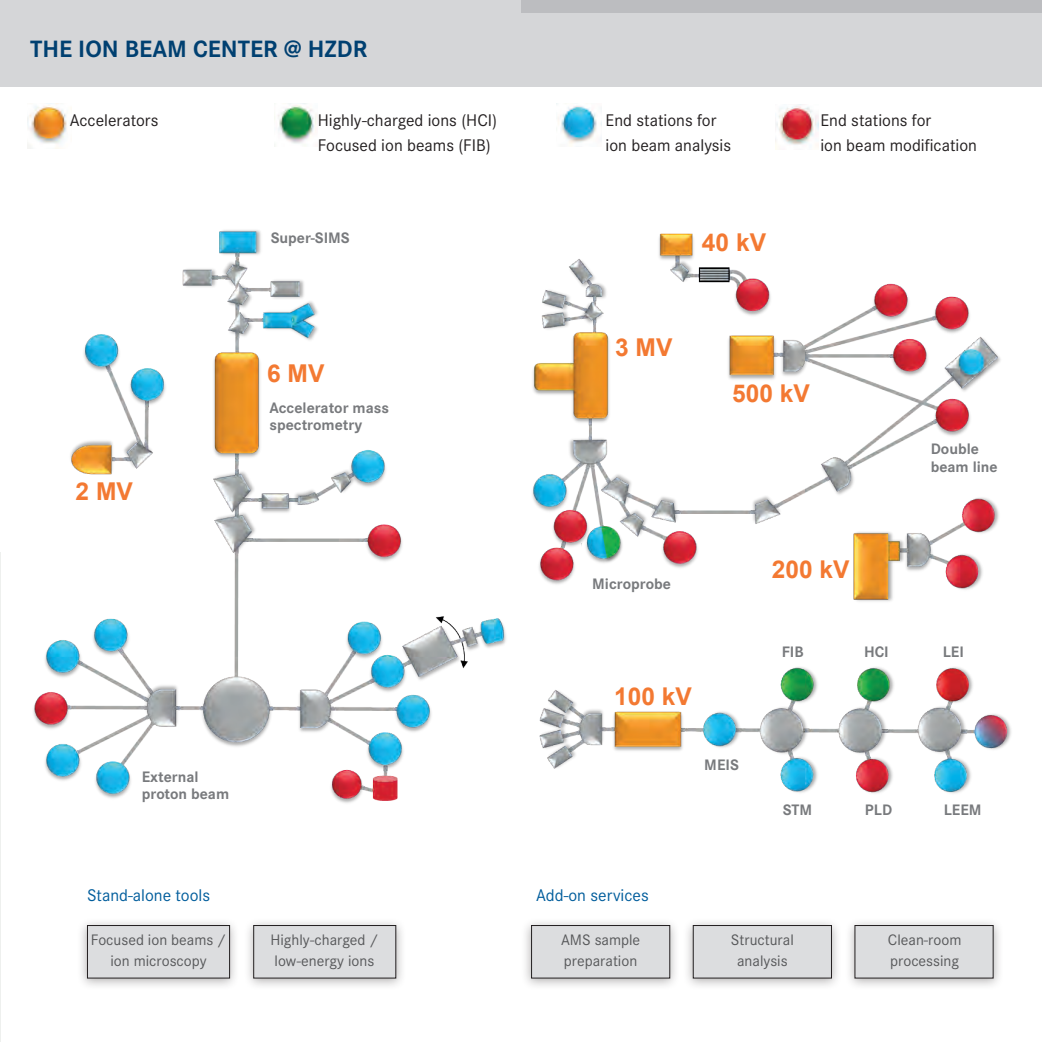
<style>
.page{position:relative;width:1042px;height:1042px;background:#fff}
.page>*{position:absolute;margin:0;border:0;box-sizing:border-box;transform-origin:0 0}
.t1{font:700 24.5px "Arial";color:#f37932}
.t2{font:700 24.5px "Corporate S";color:#004071}
.t3{font:17.5px/24.5px "Corporate S";color:#231f20}
.t4{font:17.5px "Corporate S";color:#005d9c}
.t5{font:15.75px/21px "Corporate S";color:#57585a}
.t6{font:700 15.75px/17.5px "Corporate S";color:#787a7d}
</style>
<div class="page">
<hr style="left:0;top:0;width:1px;height:1042px;background:#e6e7e9">
<img style="left:558px;top:106px;width:39px;height:38px">
<img style="left:775px;top:106px;width:43px;height:43px">
<img style="left:278px;top:105px;width:40px;height:39px">
<img style="left:28px;top:105px;width:39px;height:43px">
<div style="left:521px;top:0;width:521px;height:87px;background:#d5d6d8"></div>
<div style="left:0;top:0;width:521px;height:87px;background:#d5d6d8"></div>
<div style="left:522px;top:0;width:520px;height:12px;background:#bcbdc0"></div>
<div style="left:77px;top:917px;width:163px;height:74px;background:#231f20;opacity:.35"></div>
<div style="left:87px;top:925px;width:143px;height:53px;background:#dcdddf"></div>
<div style="left:87px;top:925px;width:143px;height:53px;border:1px solid #231f20"></div>
<div style="left:243px;top:917px;width:163px;height:74px;background:#231f20;opacity:.35"></div>
<div style="left:254px;top:925px;width:142px;height:53px;background:#dcdddf"></div>
<div style="left:253px;top:925px;width:143px;height:53px;border:1px solid #231f20"></div>
<div style="left:521px;top:917px;width:159px;height:74px;background:#231f20;opacity:.35"></div>
<div style="left:531px;top:925px;width:139px;height:53px;background:#dcdddf"></div>
<div style="left:531px;top:925px;width:139px;height:53px;border:1px solid #231f20"></div>
<div style="left:683px;top:917px;width:159px;height:74px;background:#231f20;opacity:.35"></div>
<div style="left:693px;top:925px;width:138px;height:53px;background:#dcdddf"></div>
<div style="left:693px;top:925px;width:139px;height:53px;border:1px solid #231f20"></div>
<div style="left:844px;top:917px;width:160px;height:74px;background:#231f20;opacity:.35"></div>
<div style="left:855px;top:925px;width:138px;height:53px;background:#dcdddf"></div>
<div style="left:854px;top:925px;width:139px;height:53px;border:1px solid #231f20"></div>
<img style="left:33px;top:230px;width:978px;height:573px">
<h1 class="t2" style="left:30px;top:35px;width:339px">THE ION BEAM CENTER @ HZDR</h1>
<p class="t3" style="left:70px;top:108px;width:90px">Accelerators</p>
<p class="t3" style="left:820px;top:108px;width:158px">End stations for<br>ion beam modification</p>
<p class="t3" style="left:605px;top:108px;width:127px">End stations for ion beam analysis</p>
<p class="t3" style="left:318px;top:108px;width:181px">Highly-charged ions (HCI)<br>Focused ion beams (FIB)</p>
<p class="t6" style="left:271px;top:229px;width:81px">Super-SIMS</p>
<h1 class="t1" style="left:702px;top:226px;width:66px">40 kV</h1>
<h1 class="t1" style="left:76px;top:475px;width:59px">2 MV</h1>
<h1 class="t1" style="left:267px;top:357px;width:59px">6 MV</h1>
<p class="t6" style="left:269px;top:399px;width:121px">Accelerator mass spectrometry</p>
<p class="t6" style="left:142px;top:768px;width:89px">External proton beam</p>
<h1 class="t1" style="left:615px;top:331px;width:59px">3 MV</h1>
<h1 class="t1" style="left:732px;top:377px;width:79px">500 kV</h1>
<p class="t6" style="left:931px;top:441px;width:68px">Double beam line</p>
<p class="t6" style="left:592px;top:575px;width:80px">Microprobe</p>
<h1 class="t1" style="left:614px;top:680px;width:79px">100 kV</h1>
<p class="t6" style="left:704px;top:756px;width:36px">MEIS</p>
<h1 class="t1" style="left:772px;top:553px;width:79px">200 kV</h1>
<p class="t6" style="left:782px;top:643px;width:23px">FIB</p>
<p class="t6" style="left:864px;top:643px;width:26px">HCI</p>
<p class="t6" style="left:943px;top:643px;width:23px">LEI</p>
<p class="t6" style="left:783px;top:801px;width:31px">STM</p>
<p class="t6" style="left:865px;top:801px;width:29px">PLD</p>
<p class="t6" style="left:944px;top:801px;width:39px">LEEM</p>
<p class="t4" style="left:87px;top:885px;width:124px">Stand-alone tools</p>
<p class="t4" style="left:536px;top:885px;width:114px">Add-on services</p>
<p class="t5" style="left:91px;top:929px;width:137px;text-align:center">Focused ion beams / ion microscopy</p>
<p class="t5" style="left:270px;top:929px;width:109px">Highly-charged / low-energy ions</p>
<p class="t5" style="left:561px;top:929px;width:81px">AMS sample preparation</p>
<p class="t5" style="left:731px;top:929px;width:64px;text-align:center">Structural analysis</p>
<p class="t5" style="left:888px;top:929px;width:75px">Clean-room processing</p>
</div>
